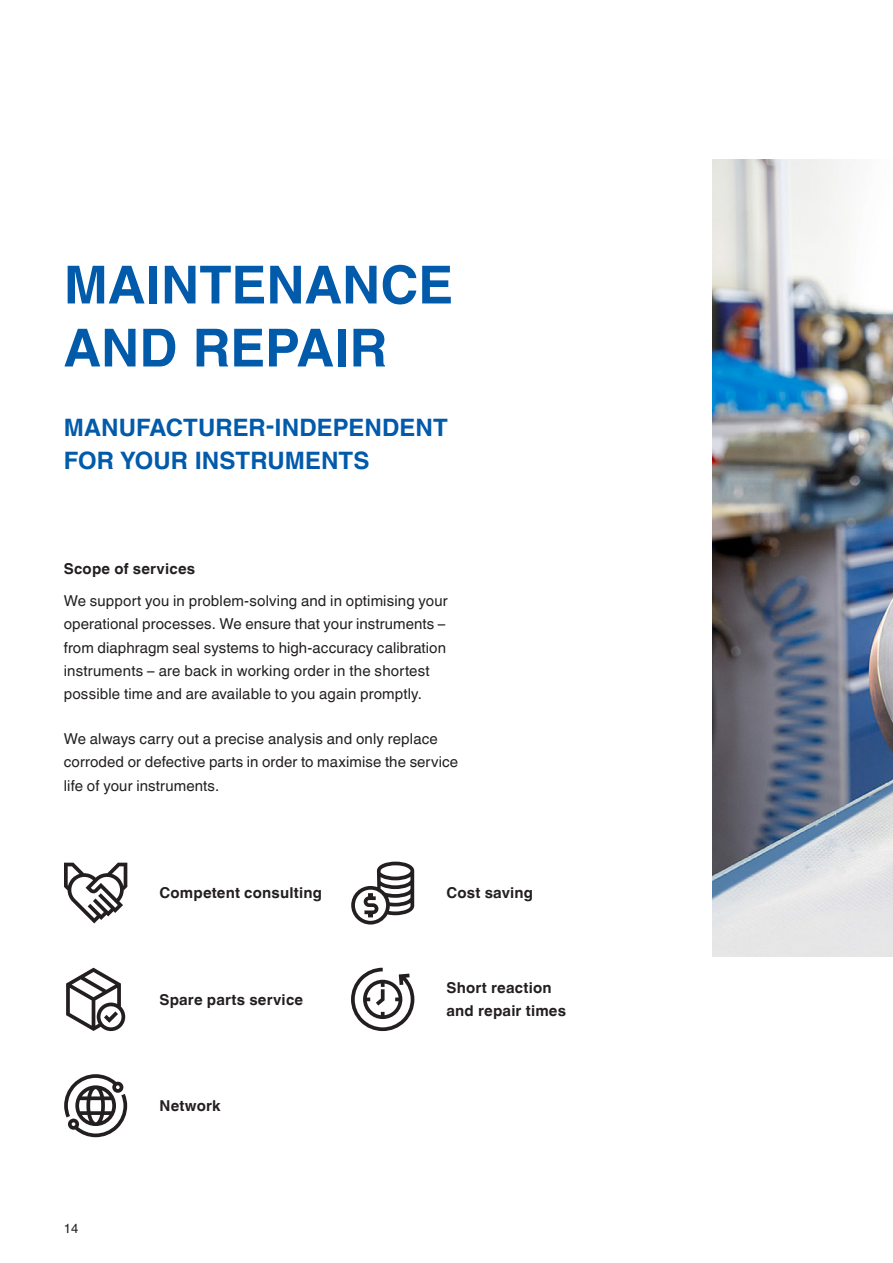
<style>
.page{position:relative;width:893px;height:1263px;background:#fff}
.page>*{position:absolute;margin:0;border:0;box-sizing:border-box;transform-origin:0 0}
.t1{font:700 52.5px/63px "Helvetica World";color:#015aaa}
.t2{font:700 24px/33px "Helvetica World";color:#015aaa}
.t3{font:15px/23.2px "Helvetica World";letter-spacing:.01em;color:#231f20}
.t4{font:700 15px/23.2px "Helvetica World";letter-spacing:.015em;color:#231f20}
.t5{font:13.05px "Helvetica World";color:#231f20}
</style>
<div class="page">
<img style="left:712px;top:159px;width:181px;height:798px">
<svg style="left:64px;top:863px;width:63px;height:60px"></svg>
<svg style="left:66px;top:968px;width:59px;height:63px"></svg>
<svg style="left:351px;top:968px;width:63px;height:63px"></svg>
<svg style="left:351px;top:862px;width:63px;height:62px"></svg>
<svg style="left:64px;top:1074px;width:63px;height:63px"></svg>
<h1 class="t1" style="left:64px;top:254px;width:391px">MAINTENANCE<br>AND REPAIR</h1>
<h2 class="t2" style="left:64px;top:411px;width:385px">MANUFACTURER-INDEPENDENT<br>FOR YOUR INSTRUMENTS</h2>
<p class="t4" style="left:64px;top:557px;width:133px">Scope of services</p>
<p class="t3" style="left:64px;top:589px;width:385px">We support you in problem-solving and in optimising your operational processes. We ensure that your instruments – from diaphragm seal systems to high-accuracy calibration instruments – are back in working order in the shortest possible time and are available to you again promptly.</p>
<p class="t3" style="left:64px;top:727px;width:396px">We always carry out a precise analysis and only replace corroded or defective parts in order to maximise the service life of your instruments.</p>
<p class="t4" style="left:159px;top:882px;width:164px">Competent consulting</p>
<p class="t4" style="left:446px;top:882px;width:88px">Cost saving</p>
<p class="t5" style="left:64px;top:1221px;width:16px">14</p>
<p class="t4" style="left:159px;top:988px;width:145px">Spare parts service</p>
<p class="t4" style="left:159px;top:1094px;width:63px">Network</p>
<p class="t4" style="left:446px;top:976px;width:121px">Short reaction and repair times</p>
</div>
